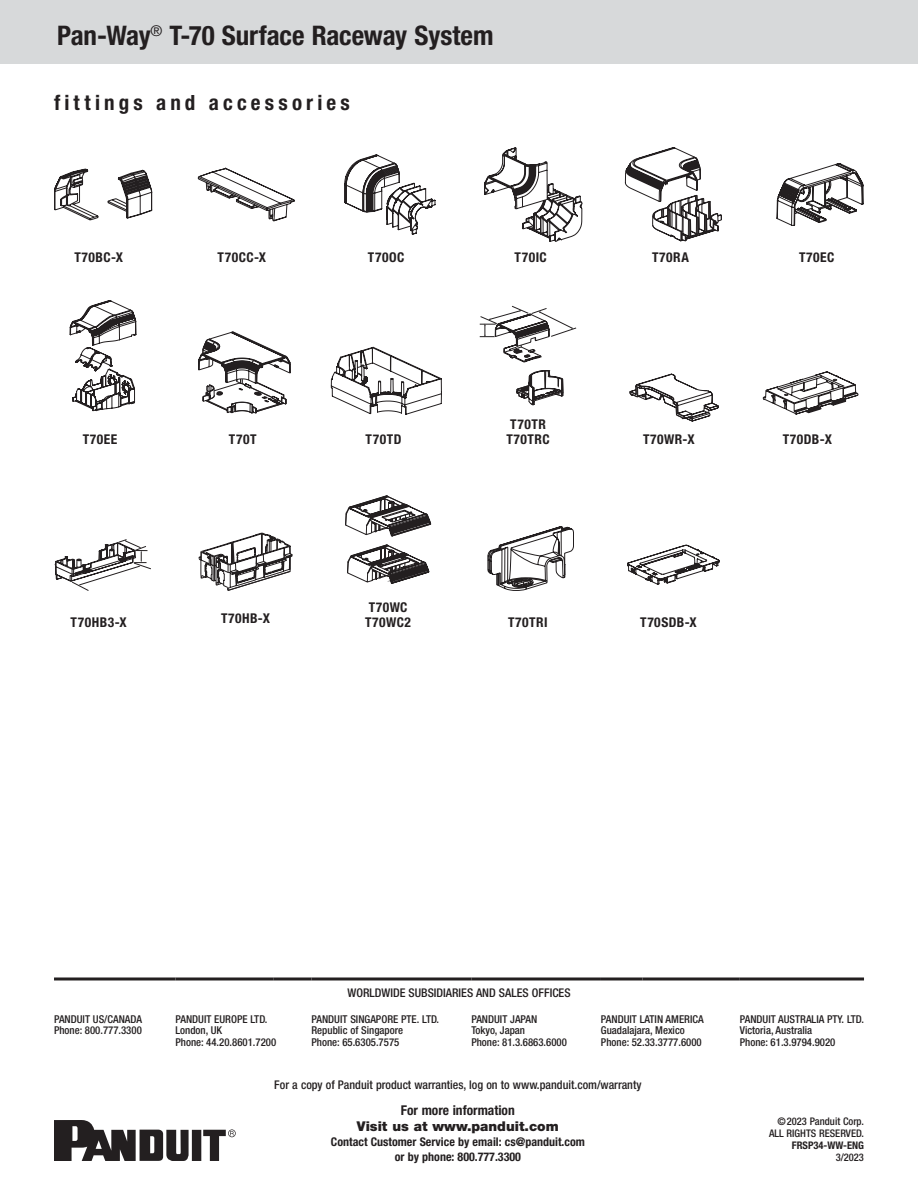
<style>
.page{position:relative;width:918px;height:1188px;background:#fff}
.page>*{position:absolute;margin:0;border:0;box-sizing:border-box;transform-origin:0 0}
.t1{font:700 condensed 27px "Helvetica Neue LT Std";letter-spacing:-.005em;color:#231f20}
.t2{font:700 condensed 21px "Helvetica Neue LT Std";letter-spacing:.2em;color:#231f20}
.t3{font:700 condensed 13.5px/15px "Helvetica Neue LT Std";letter-spacing:.035em;color:#231f20}
.t4{font:900 13.5px "Helvetica Neue LT Std";color:#231f20}
.t5{font:700 condensed 13.5px "Helvetica Neue LT Std";color:#231f20}
.t6{font:500 condensed 12px "Helvetica Neue LT Std";color:#231f20}
.t7{font:700 condensed 12px/15px "Helvetica Neue LT Std";color:#231f20;text-align:center}
.t8{font:500 condensed 10.8px/11.7px "Helvetica Neue LT Std";color:#231f20}
.t9{font:500 condensed 10.5px/12px "Helvetica Neue LT Std";color:#231f20;text-align:right}
.t10{font:700 condensed 10.5px "Helvetica Neue LT Std";color:#231f20}
</style>
<div class="page">
<div style="left:0;top:0;width:918px;height:64px;background:#d7d9da"></div>
<hr style="left:54px;top:977px;width:121px;height:3px;background:#231f20">
<hr style="left:175px;top:977px;width:98px;height:3px;background:#231f20">
<hr style="left:273px;top:977px;width:39px;height:3px;background:#231f20">
<hr style="left:312px;top:977px;width:159px;height:3px;background:#231f20">
<hr style="left:471px;top:977px;width:130px;height:3px;background:#231f20">
<hr style="left:601px;top:977px;width:42px;height:3px;background:#231f20">
<hr style="left:643px;top:977px;width:97px;height:3px;background:#231f20">
<hr style="left:740px;top:977px;width:124px;height:3px;background:#231f20">
<svg style="left:54px;top:1120px;width:182px;height:41px"></svg>
<svg style="left:54px;top:169px;width:98px;height:51px"></svg>
<svg style="left:198px;top:167px;width:97px;height:55px"></svg>
<svg style="left:199px;top:533px;width:93px;height:58px"></svg>
<svg style="left:347px;top:545px;width:82px;height:39px"></svg>
<svg style="left:345px;top:496px;width:86px;height:40px"></svg>
<svg style="left:344px;top:154px;width:91px;height:80px"></svg>
<svg style="left:484px;top:147px;width:98px;height:95px"></svg>
<svg style="left:625px;top:147px;width:97px;height:95px"></svg>
<svg style="left:777px;top:163px;width:87px;height:63px"></svg>
<svg style="left:70px;top:300px;width:66px;height:111px"></svg>
<svg style="left:198px;top:331px;width:93px;height:83px"></svg>
<svg style="left:629px;top:374px;width:90px;height:48px"></svg>
<svg style="left:763px;top:371px;width:96px;height:44px"></svg>
<svg style="left:55px;top:539px;width:96px;height:52px"></svg>
<svg style="left:479px;top:305px;width:97px;height:58px"></svg>
<svg style="left:517px;top:370px;width:46px;height:35px"></svg>
<svg style="left:488px;top:526px;width:86px;height:65px"></svg>
<svg style="left:627px;top:545px;width:92px;height:40px"></svg>
<svg style="left:331px;top:347px;width:111px;height:68px"></svg>
<h1 class="t1" style="left:57px;top:19px;width:438px">Pan-Way<sup>®</sup> T-70 Surface Raceway System</h1>
<h2 class="t2" style="left:54px;top:89px;width:297px">fittings and accessories</h2>
<p class="t3" style="left:74px;top:249px;width:50px">T70BC-X</p>
<p class="t3" style="left:218px;top:249px;width:50px">T70CC-X</p>
<p class="t3" style="left:368px;top:249px;width:38px">T70OC</p>
<p class="t3" style="left:515px;top:249px;width:34px">T70IC</p>
<p class="t3" style="left:652px;top:249px;width:38px">T70RA</p>
<p class="t3" style="left:799px;top:249px;width:37px">T70EC</p>
<p class="t3" style="left:506px;top:416px;width:45px">T70TR<br>T70TRC</p>
<p class="t3" style="left:366px;top:431px;width:37px">T70TD</p>
<p class="t3" style="left:83px;top:431px;width:36px">T70EE</p>
<p class="t3" style="left:229px;top:431px;width:29px">T70T</p>
<p class="t3" style="left:643px;top:431px;width:53px">T70WR-X</p>
<p class="t3" style="left:783px;top:431px;width:51px">T70DB-X</p>
<p class="t3" style="left:71px;top:615px;width:58px">T70HB3-X</p>
<p class="t3" style="left:221px;top:611px;width:51px">T70HB-X</p>
<p class="t3" style="left:365px;top:600px;width:47px">T70WC<br>T70WC2</p>
<p class="t3" style="left:508px;top:615px;width:41px">T70TRI</p>
<p class="t3" style="left:640px;top:615px;width:58px">T70SDB-X</p>
<p class="t6" style="left:347px;top:986px;width:225px">WORLDWIDE SUBSIDIARIES AND SALES OFFICES</p>
<p class="t8" style="left:54px;top:1013px;width:90px">PANDUIT US/CANADA<br>Phone: 800.777.3300</p>
<p class="t8" style="left:175px;top:1013px;width:102px">PANDUIT EUROPE LTD.<br>London, UK<br>Phone: 44.20.8601.7200</p>
<p class="t8" style="left:312px;top:1013px;width:129px">PANDUIT SINGAPORE PTE. LTD.<br>Republic of Singapore<br>Phone: 65.6305.7575</p>
<p class="t8" style="left:471px;top:1013px;width:97px">PANDUIT JAPAN<br>Tokyo, Japan<br>Phone: 81.3.6863.6000</p>
<p class="t8" style="left:601px;top:1013px;width:104px">PANDUIT LATIN AMERICA<br>Guadalajara, Mexico<br>Phone: 52.33.3777.6000</p>
<p class="t8" style="left:740px;top:1013px;width:126px">PANDUIT AUSTRALIA PTY. LTD.<br>Victoria, Australia<br>Phone: 61.3.9794.9020</p>
<p class="t6" style="left:274px;top:1078px;width:369px">For a copy of Panduit product warranties, log on to www.panduit.com/warranty</p>
<p class="t5" style="left:401px;top:1102px;width:115px">For more information</p>
<p class="t4" style="left:357px;top:1118px;width:203px">Visit us at www.panduit.com</p>
<p class="t7" style="left:331px;top:1134px;width:255px">Contact Customer Service by email: cs@panduit.com or by phone: 800.777.3300</p>
<p class="t9" style="left:769px;top:1115px;width:96px">©2023 Panduit Corp.<br>ALL RIGHTS RESERVED.</p>
<p class="t10" style="left:792px;top:1139px;width:74px">FRSP34-WW-ENG</p>
<p class="t9" style="left:836px;top:1151px;width:30px">3/2023</p>
</div>
